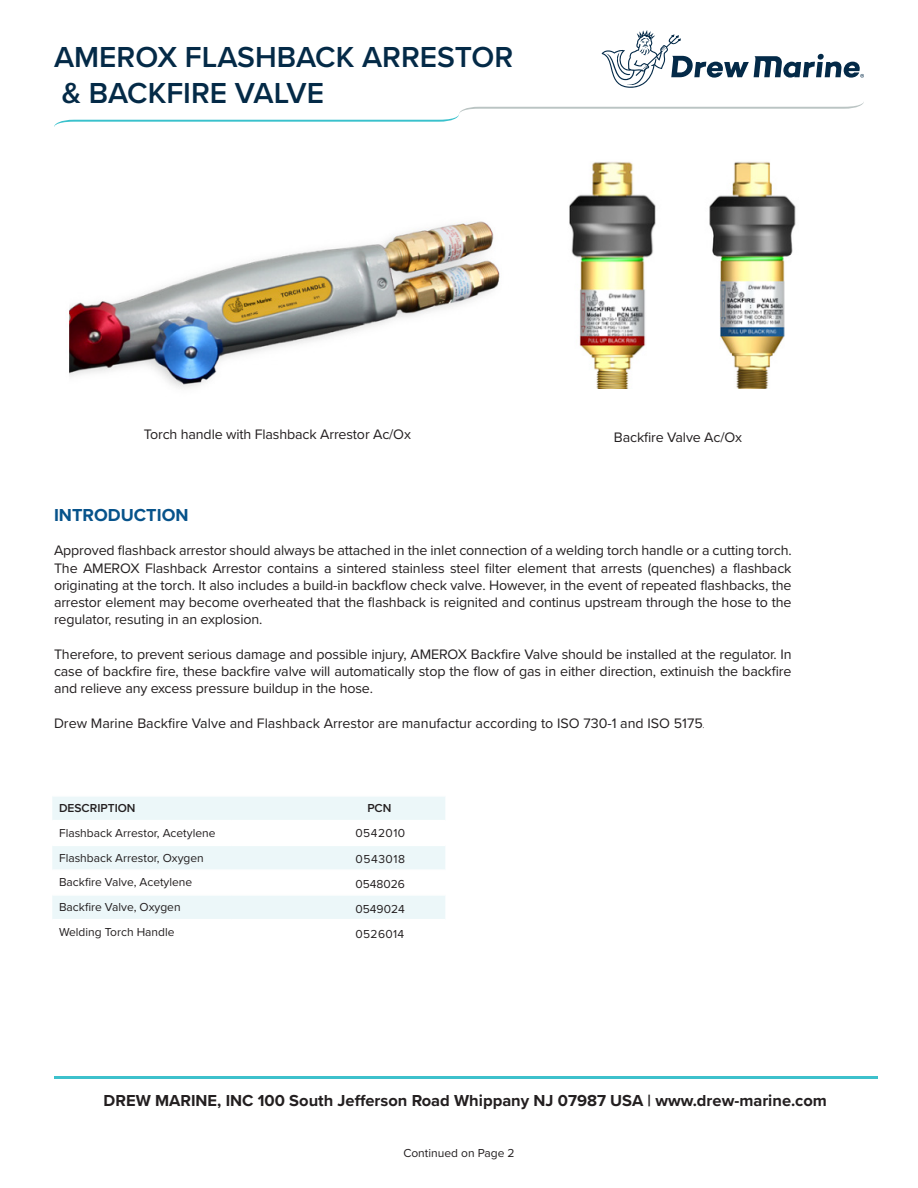
<style>
.page{position:relative;width:918px;height:1188px;background:#fff}
.page>*{position:absolute;margin:0;border:0;box-sizing:border-box;transform-origin:0 0}
.t1{font:600 30px/36px "Proxima Nova";color:#042a47}
.t2{font:700 18px "Proxima Nova";color:#07538b}
.t3{font:700 16.5px "Proxima Nova";color:#231f20}
.t4{font:14.25px/17.2px "Proxima Nova";letter-spacing:-.01em;color:#231f20;text-align:justify}
.t5{font:12px "Proxima Nova";color:#231f20}
.t6{font:600 12px "Proxima Nova";color:#231f20}
.t7{font:12px "Proxima Nova";letter-spacing:.04em;color:#231f20}
.t8{font:12px "Proxima Nova";letter-spacing:.05em;color:#231f20}
.t9{font:12px "Proxima Nova";letter-spacing:.03em;color:#231f20}
.s1{font-weight:100;font-style:italic}
</style>
<div class="page">
<svg style="left:602px;top:30px;width:262px;height:58px"></svg>
<svg style="left:54px;top:102px;width:810px;height:25px"></svg>
<hr style="left:54px;top:1076px;width:824px;height:3px;background:#3dc1cc">
<div style="left:52px;top:797px;width:393px;height:23px;background:#ecf7f9"></div>
<svg style="left:52px;top:846px;width:393px;height:73px;fill:#ecf7f9"></svg>
<hr style="left:52px;top:869px;width:179px;height:2px;background:#fff">
<hr style="left:231px;top:869px;width:214px;height:2px;background:#fff">
<hr style="left:52px;top:894px;width:179px;height:2px;background:#fff">
<hr style="left:231px;top:894px;width:214px;height:2px;background:#fff">
<img style="left:69px;top:221px;width:431px;height:168px">
<img style="left:569px;top:161px;width:227px;height:227px">
<h1 class="t1" style="left:54px;top:38px;width:461px">AMEROX FLASHBACK ARRESTOR &amp; BACKFIRE VALVE</h1>
<p class="t4" style="left:144px;top:425px;width:269px">Torch handle with Flashback Arrestor Ac/Ox</p>
<p class="t4" style="left:614px;top:428px;width:130px">Backfire Valve Ac/Ox</p>
<p class="t2" style="left:54px;top:501px;width:136px">INTRODUCTION</p>
<p class="t4" style="left:54px;top:541px;width:739px">Approved flashback arrestor should always be attached in the inlet connection of a welding torch handle or a cutting torch.<br>The AMEROX Flashback Arrestor contains a sintered stainless steel filter element that arrests (quenches) a flashback originating at the torch. It also includes a build-in backflow check valve. However, in the event of repeated flashbacks, the arrestor element may become overheated that the flashback is reignited and continus upstream through the hose to the regulator, resuting in an explosion.</p>
<p class="t4" style="left:54px;top:645px;width:739px">Therefore, to prevent serious damage and possible injury, AMEROX Backfire Valve should be installed at the regulator. In case of backfire fire, these backfire valve will automatically stop the flow of gas in either direction, extinuish the backfire and relieve any excess pressure buildup in the hose.</p>
<p class="t4" style="left:54px;top:714px;width:653px">Drew Marine Backfire Valve and Flashback Arrestor are manufactur according to ISO 730-1 and ISO 5175<span class="s1">.</span></p>
<p class="t6" style="left:59px;top:799px;width:78px">DESCRIPTION</p>
<p class="t6" style="left:367px;top:799px;width:26px">PCN</p>
<p class="t5" style="left:59px;top:824px;width:158px">Flashback Arrestor, Acetylene</p>
<p class="t7" style="left:355px;top:824px;width:51px">0542010</p>
<p class="t5" style="left:59px;top:849px;width:146px">Flashback Arrestor, Oxygen</p>
<p class="t8" style="left:355px;top:850px;width:51px">0543018</p>
<p class="t5" style="left:59px;top:873px;width:135px">Backfire Valve, Acetylene</p>
<p class="t5" style="left:355px;top:875px;width:51px">0548026</p>
<p class="t5" style="left:59px;top:898px;width:123px">Backfire Valve, Oxygen</p>
<p class="t5" style="left:355px;top:900px;width:51px">0549024</p>
<p class="t5" style="left:59px;top:923px;width:117px">Welding Torch Handle</p>
<p class="t9" style="left:355px;top:925px;width:50px">0526014</p>
<p class="t3" style="left:104px;top:1088px;width:725px">DREW MARINE, INC 100 South Jefferson Road Whippany NJ 07987 USA | www.drew-marine.com</p>
<p class="t5" style="left:403px;top:1144px;width:113px">Continued on Page 2</p>
</div>
